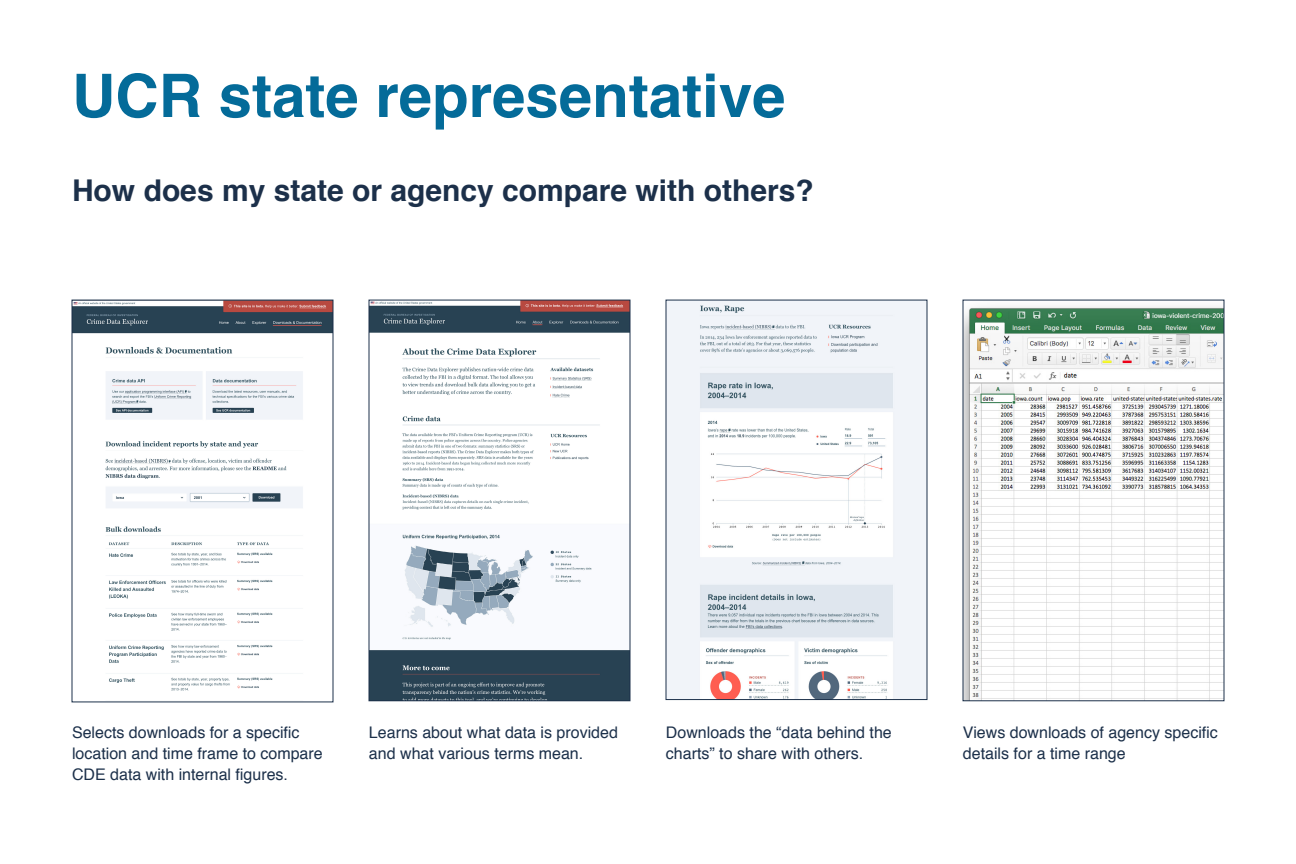
<style>
.page{position:relative;width:1296px;height:864px;background:#fff}
.page>*{position:absolute;margin:0;border:0;box-sizing:border-box;transform-origin:0 0}
.t1{font:700 60px "Helvetica";color:#046b99}
.t2{font:700 30px "Helvetica";color:#1c304a}
.t3{font:16px/21px "Helvetica";color:#1c304a}
</style>
<div class="page">
<img style="left:74px;top:302px;width:257px;height:389px">
<img style="left:371px;top:302px;width:257px;height:397px">
<div style="left:369px;top:300px;width:261px;height:401px;border:1px solid #1c304a"></div>
<img style="left:668px;top:302px;width:257px;height:396px">
<img style="left:965px;top:307px;width:257px;height:392px">
<h1 class="t1" style="left:72px;top:47px;width:715px">UCR state representative</h1>
<h2 class="t2" style="left:72px;top:166px;width:743px">How does my state or agency compare with others?</h2>
<p class="t3" style="left:72px;top:722px;width:252px">Selects downloads for a specific location and time frame to compare<br>CDE data with internal figures.</p>
<p class="t3" style="left:369px;top:722px;width:251px">Learns about what data is provided and what various terms mean.</p>
<p class="t3" style="left:666px;top:722px;width:227px">Downloads the “data behind the charts” to share with others.</p>
<p class="t3" style="left:963px;top:722px;width:256px">Views downloads of agency specific details for a time range</p>
</div>
